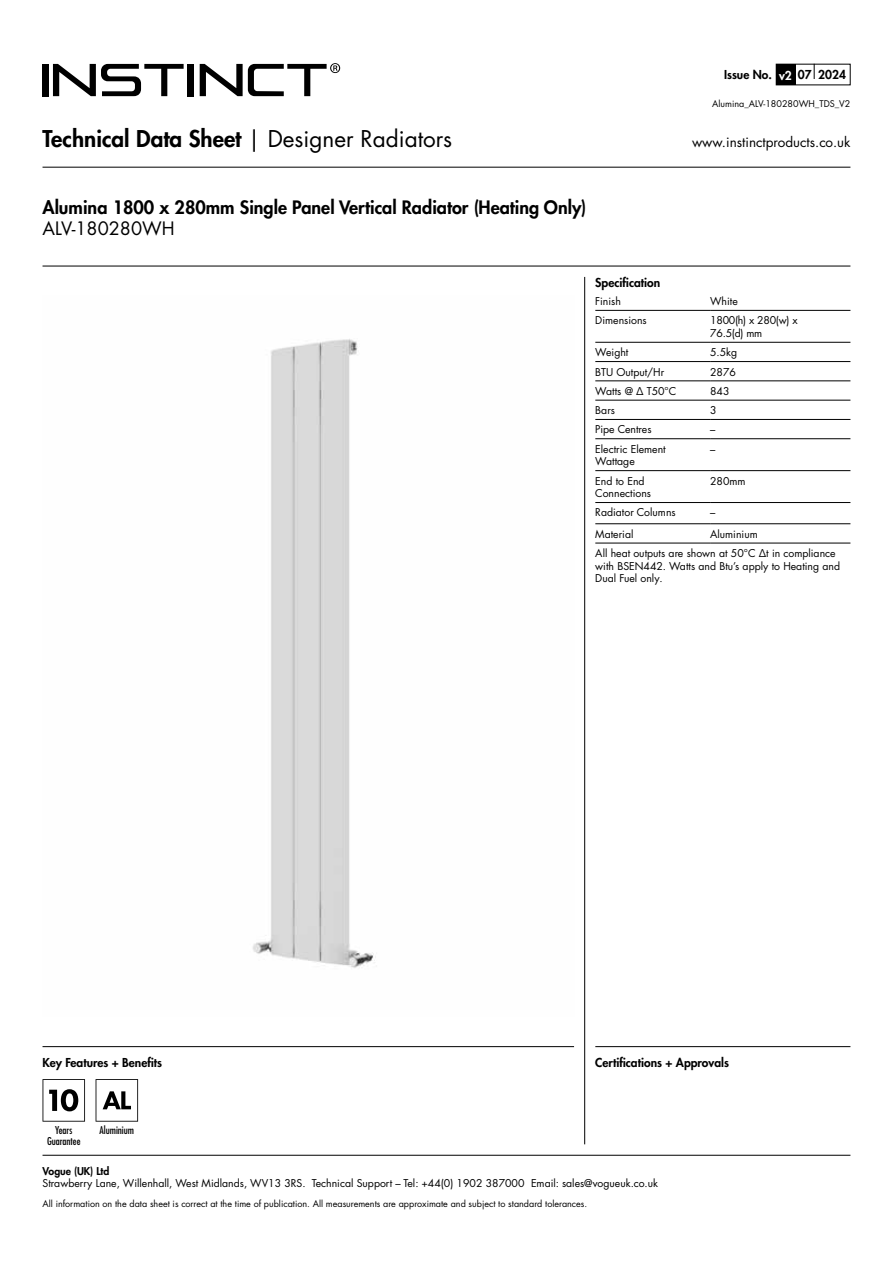
<style>
.page{position:relative;width:893px;height:1263px;background:#fff}
.page>*{position:absolute;margin:0;border:0;box-sizing:border-box;transform-origin:0 0}
.t1{font:800 22.5px "Futura LT Pro";color:#000}
.t2{font:800 18px "Futura LT Pro";color:#000}
.t3{font:18px "Futura LT Pro";color:#000}
.t4{font:13.5px "Futura LT Pro";color:#000}
.t5{font:800 12px "Futura LT Pro";color:#000}
.t6{font:10.5px/12.6px "Futura LT Pro";color:#000}
.t7{font:10.5px/12.6px "Futura LT Pro";letter-spacing:-.02em;color:#000}
.t8{font:500 condensed 10.5px "Futura LT Pro";color:#000}
.t9{font:800 10.5px "Futura LT Pro";color:#000}
.t10{font:9px "Futura LT Pro";color:#000}
.s1{color:#fff}
.s2{font-weight:400}
</style>
<div class="page">
<div style="left:43px;top:64px;width:6px;height:32px;background:#000"></div>
<div style="left:188px;top:64px;width:6px;height:32px;background:#000"></div>
<svg style="left:200px;top:63px;width:140px;height:33px"></svg>
<svg style="left:53px;top:64px;width:131px;height:32px"></svg>
<hr style="left:43px;top:1155px;width:807px;height:1px;background:#000">
<hr style="left:43px;top:1046px;width:531px;height:1px;background:#000">
<hr style="left:595px;top:1046px;width:255px;height:1px;background:#000">
<hr style="left:43px;top:167px;width:807px;height:1px;background:#000">
<hr style="left:43px;top:266px;width:807px;height:1px;background:#000">
<hr style="left:584px;top:277px;width:1px;height:867px;background:#000">
<hr style="left:595px;top:310px;width:115px;height:1px;background:#000">
<hr style="left:710px;top:310px;width:140px;height:1px;background:#000">
<hr style="left:595px;top:342px;width:115px;height:1px;background:#000">
<hr style="left:710px;top:342px;width:140px;height:1px;background:#000">
<hr style="left:595px;top:361px;width:115px;height:1px;background:#000">
<hr style="left:710px;top:361px;width:140px;height:1px;background:#000">
<hr style="left:595px;top:381px;width:115px;height:1px;background:#000">
<hr style="left:710px;top:381px;width:140px;height:1px;background:#000">
<hr style="left:595px;top:400px;width:115px;height:1px;background:#000">
<hr style="left:710px;top:400px;width:140px;height:1px;background:#000">
<hr style="left:595px;top:419px;width:115px;height:1px;background:#000">
<hr style="left:710px;top:419px;width:140px;height:1px;background:#000">
<hr style="left:595px;top:438px;width:115px;height:1px;background:#000">
<hr style="left:710px;top:438px;width:140px;height:1px;background:#000">
<hr style="left:595px;top:470px;width:115px;height:1px;background:#000">
<hr style="left:710px;top:470px;width:140px;height:1px;background:#000">
<hr style="left:595px;top:502px;width:115px;height:1px;background:#000">
<hr style="left:710px;top:502px;width:140px;height:1px;background:#000">
<hr style="left:595px;top:523px;width:115px;height:1px;background:#000">
<hr style="left:710px;top:523px;width:140px;height:1px;background:#000">
<hr style="left:595px;top:543px;width:115px;height:1px;background:#000">
<hr style="left:710px;top:543px;width:140px;height:1px;background:#000">
<img style="left:253px;top:339px;width:123px;height:629px">
<svg style="left:96px;top:1079px;width:42px;height:42px"></svg>
<svg style="left:43px;top:1079px;width:42px;height:42px"></svg>
<div style="left:776px;top:64px;width:19px;height:21px;background:#000"></div>
<svg style="left:814px;top:64px;width:1px;height:15px"></svg>
<p class="t5" style="left:724px;top:66px;width:123px">Issue No. <span class="s1">v2</span> 07 2024</p>
<p class="t10" style="left:712px;top:98px;width:140px">Alumina_ALV-180280WH_TDS_V2</p>
<h1 class="t1" style="left:43px;top:122px;width:411px">Technical Data Sheet <span class="s2">| Designer Radiators</span></h1>
<p class="t4" style="left:692px;top:132px;width:160px">www.instinctproducts.co.uk</p>
<h2 class="t2" style="left:43px;top:193px;width:545px">Alumina 1800 x 280mm Single Panel Vertical Radiator (Heating Only)</h2>
<h2 class="t3" style="left:43px;top:216px;width:134px">ALV-180280WH</h2>
<p class="t5" style="left:595px;top:273px;width:66px">Specification</p>
<p class="t6" style="left:595px;top:295px;width:27px">Finish</p>
<p class="t6" style="left:710px;top:295px;width:29px">White</p>
<p class="t6" style="left:595px;top:314px;width:53px">Dimensions</p>
<p class="t7" style="left:710px;top:314px;width:89px">1800(h) x 280(w) x<br>76.5(d) mm</p>
<p class="t6" style="left:595px;top:346px;width:35px">Weight</p>
<p class="t6" style="left:710px;top:346px;width:29px">5.5kg</p>
<p class="t6" style="left:595px;top:365px;width:70px">BTU Output/Hr</p>
<p class="t6" style="left:710px;top:365px;width:27px">2876</p>
<p class="t6" style="left:595px;top:384px;width:83px">Watts @ Δ T50°C</p>
<p class="t6" style="left:710px;top:384px;width:21px">843</p>
<p class="t6" style="left:595px;top:404px;width:21px">Bars</p>
<p class="t6" style="left:710px;top:404px;width:8px">3</p>
<p class="t6" style="left:595px;top:423px;width:58px">Pipe Centres</p>
<p class="t6" style="left:710px;top:423px;width:7px">–</p>
<p class="t6" style="left:595px;top:442px;width:72px">Electric Element<br>Wattage</p>
<p class="t6" style="left:710px;top:442px;width:7px">–</p>
<p class="t6" style="left:595px;top:474px;width:57px">End to End<br>Connections</p>
<p class="t6" style="left:710px;top:474px;width:37px">280mm</p>
<p class="t6" style="left:595px;top:506px;width:82px">Radiator Columns</p>
<p class="t6" style="left:710px;top:506px;width:7px">–</p>
<p class="t6" style="left:595px;top:527px;width:40px">Material</p>
<p class="t6" style="left:595px;top:524px;width:242px;line-height:19.4px;text-indent:115px">Aluminium<br>All heat outputs are shown at 50°C Δt in compliance</p>
<p class="t6" style="left:595px;top:559px;width:246px">with BSEN442. Watts and Btu’s apply to Heating and<br>Dual Fuel only.</p>
<p class="t5" style="left:43px;top:1053px;width:121px">Key Features + Benefits</p>
<p class="t5" style="left:595px;top:1053px;width:135px">Certifications + Approvals</p>
<p class="t8" style="left:55px;top:1123px;width:19px">Years</p>
<p class="t8" style="left:99px;top:1123px;width:36px">Aluminium</p>
<p class="t8" style="left:47px;top:1134px;width:35px">Guarantee</p>
<p class="t9" style="left:43px;top:1163px;width:68px">Vogue (UK) Ltd</p>
<p class="t6" style="left:43px;top:1177px;width:617px">Strawberry Lane, Willenhall, West Midlands, WV13 3RS. Technical Support – Tel: +44(0) 1902 387000 Email: sales@vogueuk.co.uk</p>
<p class="t10" style="left:43px;top:1197px;width:546px">All information on the data sheet is correct at the time of publication. All measurements are approximate and subject to standard tolerances.</p>
</div>
